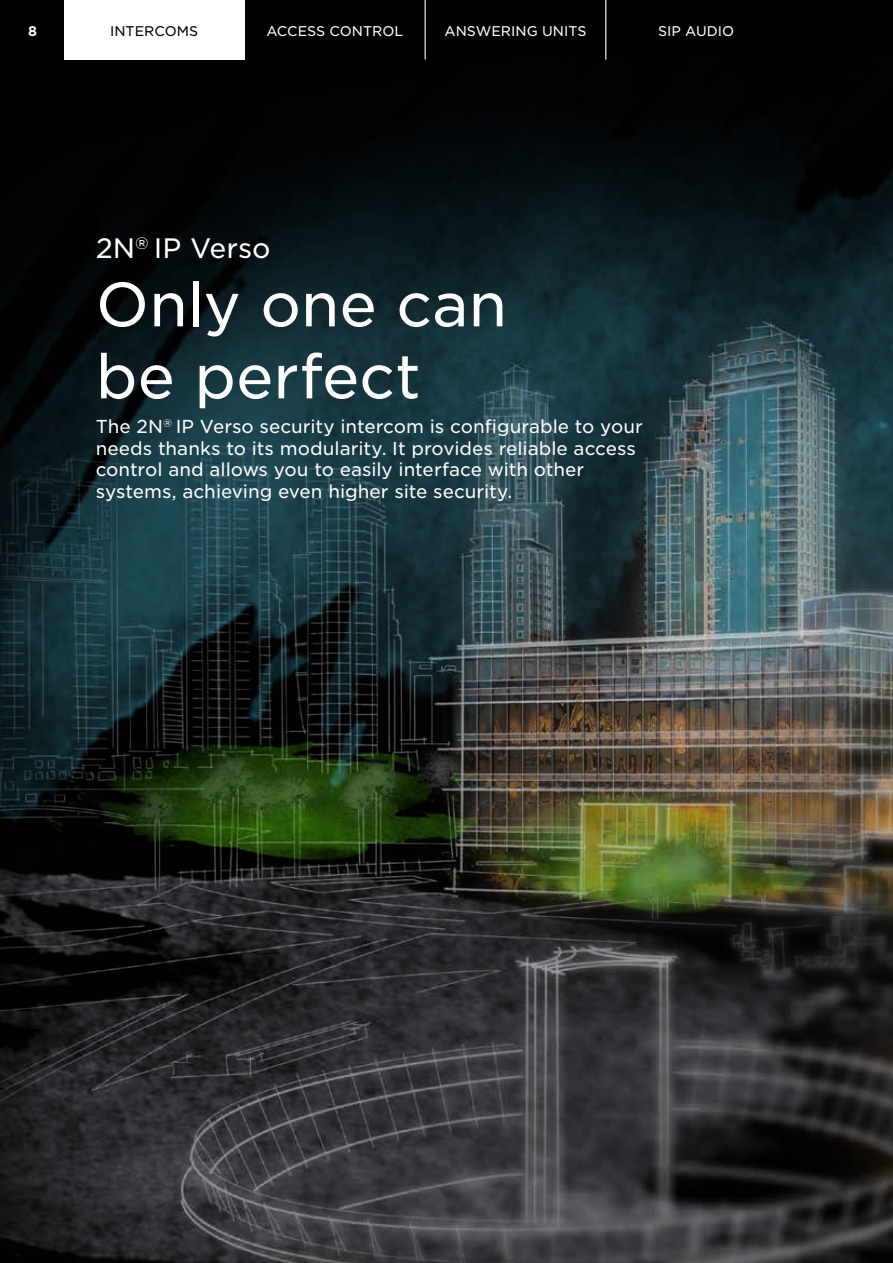
<style>
.page{position:relative;width:893px;height:1263px;background:#fff}
.page>*{position:absolute;margin:0;border:0;box-sizing:border-box;transform-origin:0 0}
.t1{font:60px/72px "Gotham S Sm";letter-spacing:-.005em;color:#fff}
.t2{font:27px "Gotham S Sm";color:#fff}
.t3{font:18px/21.6px "Gotham S Sm";color:#fff}
.t4{font:13.5px "Gotham S Sm";color:#fff}
.t5{font:13.5px "Gotham S Sm";color:#000}
.t6{font:700 13.5px "Gotham S Sm";color:#fff}
</style>
<div class="page">
<div style="left:0;top:0;width:893px;height:60px;background:#010102"></div>
<hr style="left:425px;top:0;width:1px;height:60px;background:#fff">
<hr style="left:605px;top:0;width:1px;height:60px;background:#fff">
<div style="left:64px;top:0;width:180px;height:60px;background:#fff"></div>
<img style="left:0;top:60px;width:893px;height:1203px">
<p class="t6" style="left:28px;top:22px;width:10px">8</p>
<p class="t5" style="left:110px;top:22px;width:90px">INTERCOMS</p>
<p class="t4" style="left:266px;top:22px;width:138px">ACCESS CONTROL</p>
<p class="t4" style="left:445px;top:22px;width:143px">ANSWERING UNITS</p>
<p class="t4" style="left:658px;top:22px;width:78px">SIP AUDIO</p>
<h2 class="t2" style="left:96px;top:230px;width:177px">2N<sup>®</sup> IP Verso</h2>
<h1 class="t1" style="left:96px;top:267px;width:413px">Only one can be perfect</h1>
<p class="t3" style="left:96px;top:415px;width:549px">The 2N<sup>®</sup> IP Verso security intercom is configurable to your needs thanks to its modularity. It provides reliable access control and allows you to easily interface with other systems, achieving even higher site security.</p>
</div>
